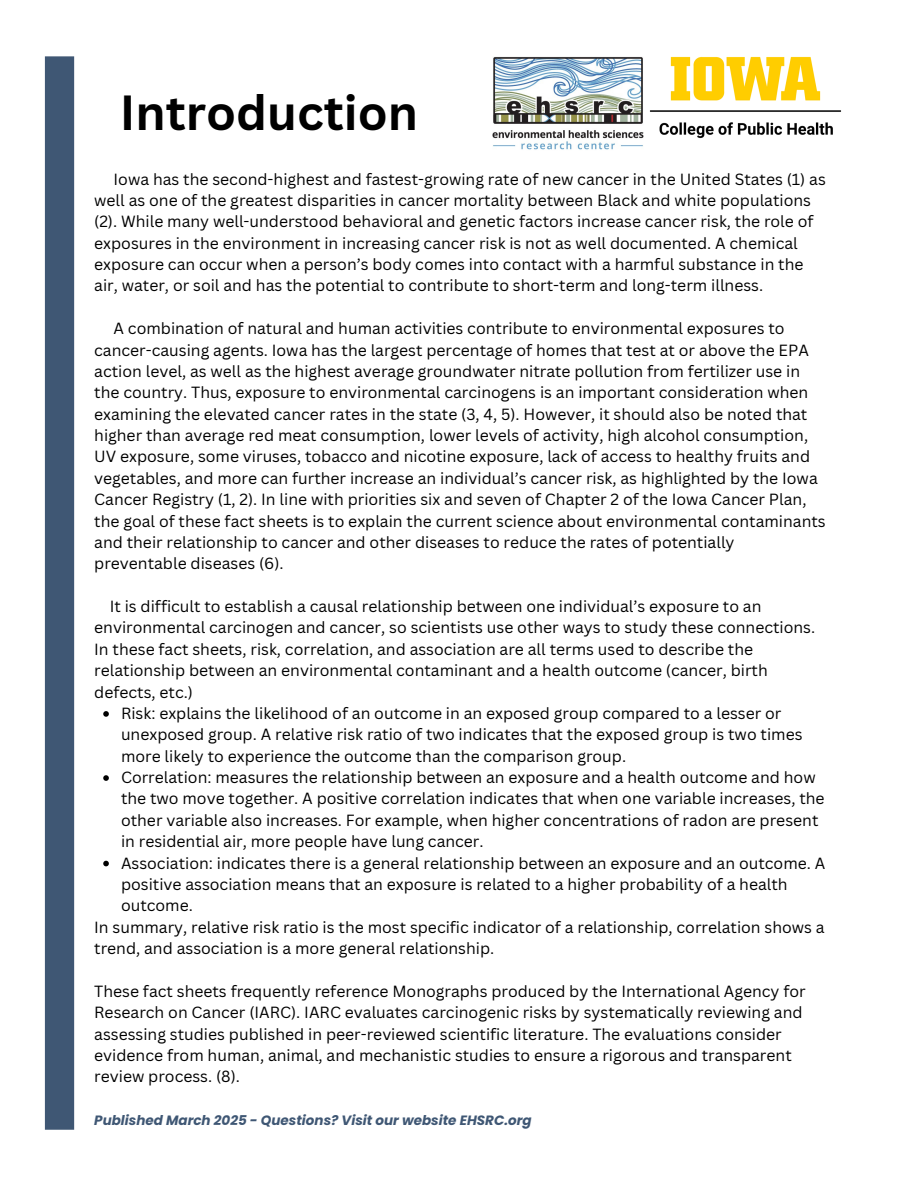
<style>
.page{position:relative;width:918px;height:1188px;background:#fff}
.page>*{position:absolute;margin:0;border:0;box-sizing:border-box;transform-origin:0 0}
.t1{font:700 48px "Canva Sans";color:#000}
.t2{font:15.75px/21.3px "Canva Sans";color:#000}
.t3{font:italic 700 13.5px "Poppins";color:#3f5774}
</style>
<div class="page">
<svg style="left:103px;top:711px;width:6px;height:6px"></svg>
<svg style="left:103px;top:775px;width:6px;height:6px"></svg>
<svg style="left:103px;top:861px;width:6px;height:5px"></svg>
<div style="left:45px;top:56px;width:29px;height:1074px;background:#3f5774"></div>
<img style="left:492px;top:56px;width:151px;height:94px">
<img style="left:650px;top:57px;width:191px;height:82px">
<p class="t1" style="left:120px;top:79px;width:300px">Introduction</p>
<p class="t2" style="left:94px;top:168px;width:733px;text-indent:19px">Iowa has the second-highest and fastest-growing rate of new cancer in the United States (1) as well as one of the greatest disparities in cancer mortality between Black and white populations (2). While many well-understood behavioral and genetic factors increase cancer risk, the role of exposures in the environment in increasing cancer risk is not as well documented. A chemical exposure can occur when a person’s body comes into contact with a harmful substance in the air, water, or soil and has the potential to contribute to short-term and long-term illness.</p>
<h1 class="t2" style="left:94px;top:317px;width:733px;text-indent:19px">A combination of natural and human activities contribute to environmental exposures to cancer-causing agents. Iowa has the largest percentage of homes that test at or above the EPA action level, as well as the highest average groundwater nitrate pollution from fertilizer use in the country. Thus, exposure to environmental carcinogens is an important consideration when examining the elevated cancer rates in the state (3, 4, 5). However, it should also be noted that higher than average red meat consumption, lower levels of activity, high alcohol consumption, UV exposure, some viruses, tobacco and nicotine exposure, lack of access to healthy fruits and vegetables, and more can further increase an individual’s cancer risk, as highlighted by the Iowa Cancer Registry (1, 2). In line with priorities six and seven of Chapter 2 of the Iowa Cancer Plan, the goal of these fact sheets is to explain the current science about environmental contaminants and their relationship to cancer and other diseases to reduce the rates of potentially preventable diseases (6).</h1>
<p class="t2" style="left:94px;top:595px;width:723px;text-indent:15px">It is difficult to establish a causal relationship between one individual’s exposure to an environmental carcinogen and cancer, so scientists use other ways to study these connections.<br>In these fact sheets, risk, correlation, and association are all terms used to describe the relationship between an environmental contaminant and a health outcome (cancer, birth defects, etc.)</p>
<p class="t2" style="left:121px;top:702px;width:683px">Risk: explains the likelihood of an outcome in an exposed group compared to a lesser or unexposed group. A relative risk ratio of two indicates that the exposed group is two times more likely to experience the outcome than the comparison group.</p>
<h2 class="t2" style="left:121px;top:766px;width:705px">Correlation: measures the relationship between an exposure and a health outcome and how the two move together. A positive correlation indicates that when one variable increases, the other variable also increases. For example, when higher concentrations of radon are present in residential air, more people have lung cancer.</h2>
<h2 class="t2" style="left:121px;top:852px;width:706px">Association: indicates there is a general relationship between an exposure and an outcome. A positive association means that an exposure is related to a higher probability of a health outcome.</h2>
<h2 class="t2" style="left:94px;top:916px;width:732px">In summary, relative risk ratio is the most specific indicator of a relationship, correlation shows a trend, and association is a more general relationship.</h2>
<p class="t2" style="left:94px;top:980px;width:713px">These fact sheets frequently reference Monographs produced by the International Agency for Research on Cancer (IARC). IARC evaluates carcinogenic risks by systematically reviewing and assessing studies published in peer-reviewed scientific literature. The evaluations consider evidence from human, animal, and mechanistic studies to ensure a rigorous and transparent review process. (8).</p>
<p class="t3" style="left:94px;top:1111px;width:439px">Published March 2025 - Questions? Visit our website EHSRC.org</p>
</div>
